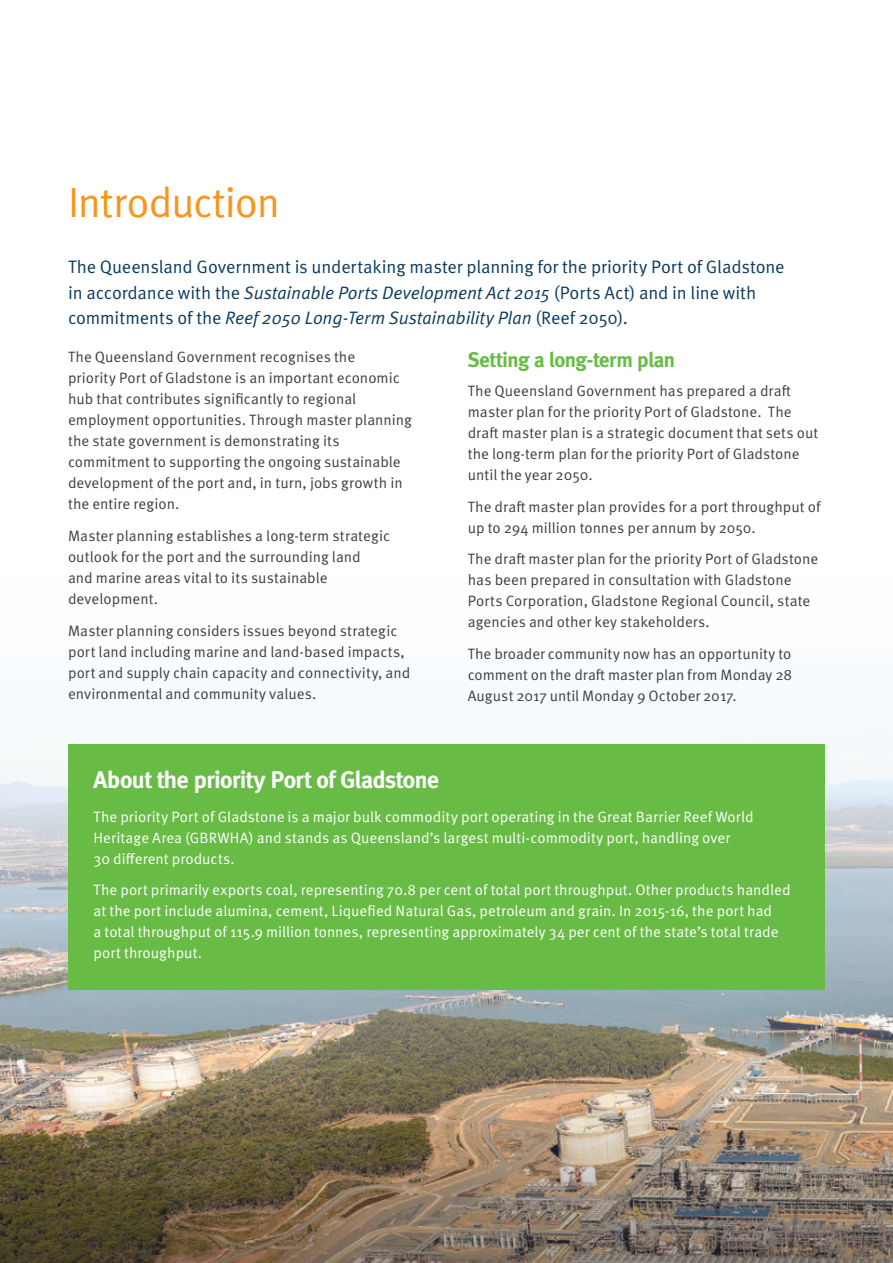
<style>
.page{position:relative;width:893px;height:1263px;background:#fff}
.page>*{position:absolute;margin:0;border:0;box-sizing:border-box;transform-origin:0 0}
.t1{font:42.15px "Meta";letter-spacing:-.015em;color:#f7951d}
.Paragraph_Style_1{font:700 24px "Meta";letter-spacing:-.02em;color:#fff}
.Subtitle{font:700 21px "Meta";letter-spacing:-.02em;color:#68bc45}
.Intro_Paragraph{font:18px/25.5px "Meta OT Norm";letter-spacing:-.01em;color:#093a5f}
.Body_Text{font:15px/21px "Meta OT Norm";color:#3e3e3f}
.Body_Text-2{font:15px/21px "Meta OT Norm";color:#fff}
.s1{font-family:"Meta OT Norm Ita"}
</style>
<div class="page">
<img style="left:0;top:728px;width:893px;height:188px">
<img style="left:0;top:916px;width:893px;height:347px">
<div style="left:68px;top:744px;width:757px;height:246px;background:#68bc45"></div>
<p class="t1" style="left:68px;top:178px;width:213px">Introduction</p>
<p class="Intro_Paragraph" style="left:68px;top:255px;width:718px">The Queensland Government is undertaking master planning for the priority Port of Gladstone in accordance with the <span class="s1">Sustainable Ports Development Act 2015</span> (Ports Act) and in line with commitments of the <span class="s1">Reef 2050 Long-Term Sustainability Plan</span> (Reef 2050).</p>
<p class="Body_Text" style="left:68px;top:347px;width:345px">The Queensland Government recognises the<br>priority Port of Gladstone is an important economic hub that contributes significantly to regional employment opportunities. Through master planning the state government is demonstrating its commitment to supporting the ongoing sustainable development of the port and, in turn, jobs growth in the entire region.</p>
<p class="Body_Text" style="left:68px;top:525px;width:324px">Master planning establishes a long-term strategic outlook for the port and the surrounding land<br>and marine areas vital to its sustainable development.</p>
<p class="Body_Text" style="left:68px;top:620px;width:344px">Master planning considers issues beyond strategic port land including marine and land-based impacts, port and supply chain capacity and connectivity, and environmental and community values.</p>
<p class="Subtitle" style="left:468px;top:347px;width:209px">Setting a long-term plan</p>
<p class="Body_Text" style="left:468px;top:380px;width:352px">The Queensland Government has prepared a draft master plan for the priority Port of Gladstone. The draft master plan is a strategic document that sets out the long-term plan for the priority Port of Gladstone until the year 2050.</p>
<p class="Body_Text" style="left:468px;top:496px;width:354px">The draft master plan provides for a port throughput of up to 294 million tonnes per annum by 2050.</p>
<p class="Body_Text" style="left:468px;top:549px;width:352px">The draft master plan for the priority Port of Gladstone has been prepared in consultation with Gladstone Ports Corporation, Gladstone Regional Council, state agencies and other key stakeholders.</p>
<p class="Body_Text" style="left:468px;top:643px;width:326px;text-align:justify">The broader community now has an opportunity to comment on the draft master plan from Monday 28<br>August 2017 until Monday 9 October 2017.</p>
<p class="Paragraph_Style_1" style="left:94px;top:766px;width:347px">About the priority Port of Gladstone</p>
<p class="Body_Text-2" style="left:94px;top:806px;width:662px">The priority Port of Gladstone is a major bulk commodity port operating in the Great Barrier Reef World<br>Heritage Area (GBRWHA) and stands as Queensland’s largest multi-commodity port, handling over<br>30 different products.</p>
<p class="Body_Text-2" style="left:94px;top:880px;width:699px">The port primarily exports coal, representing 70.8 per cent of total port throughput. Other products handled at the port include alumina, cement, Liquefied Natural Gas, petroleum and grain. In 2015-16, the port had<br>a total throughput of 115.9 million tonnes, representing approximately 34 per cent of the state’s total trade port throughput.</p>
</div>
